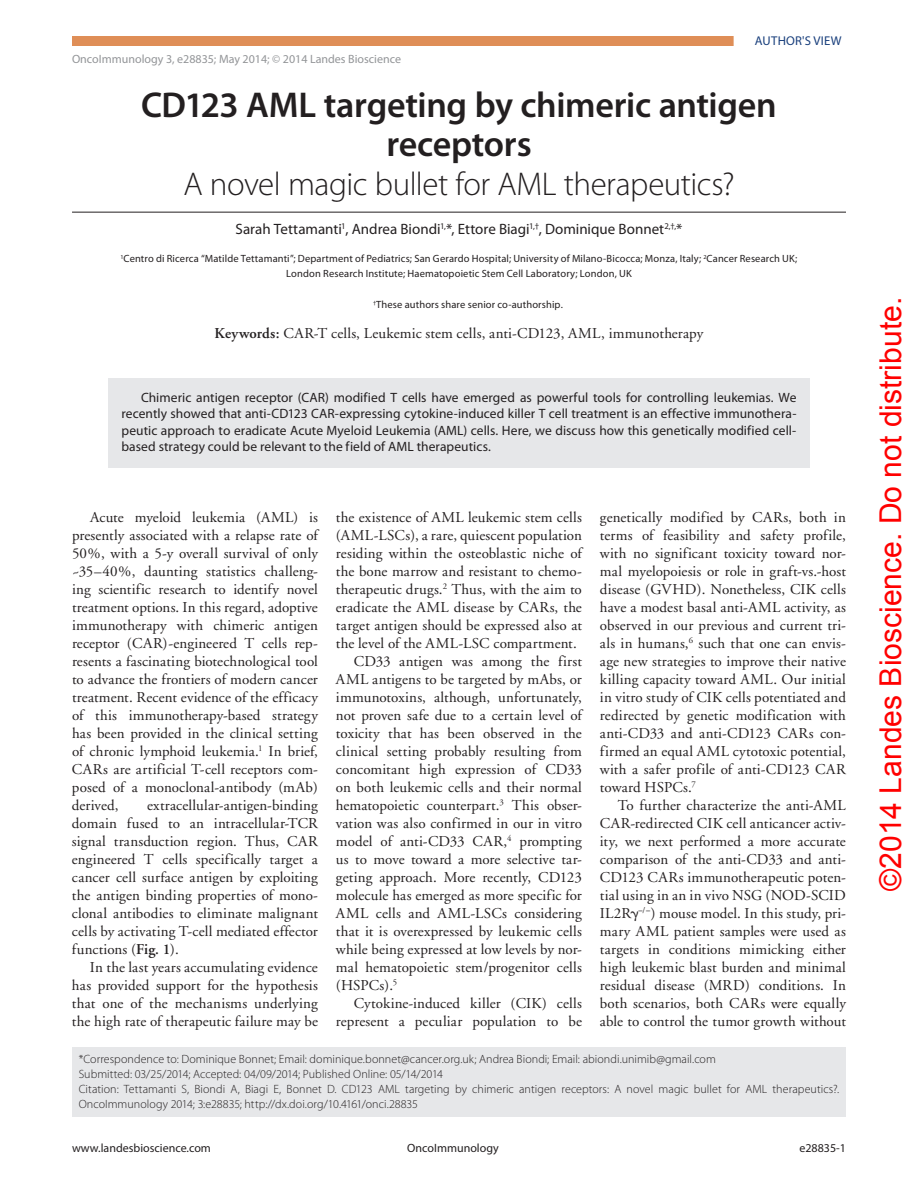
<style>
.page{position:relative;width:918px;height:1188px;background:#fff}
.page>*{position:absolute;margin:0;border:0;box-sizing:border-box;transform-origin:0 0}
.t1{font:600 36px/39px "Myriad Pro";letter-spacing:-.01em;color:#231f20;text-align:center}
.t2{font:300 33px "Myriad Pro";letter-spacing:-.015em;color:#231f20}
.t3{font:30.15px "Arial";color:#f00}
.t4{font:15px/18px "Adobe Garamond";letter-spacing:.01em;color:#231f20;text-align:justify}
.t5{font:15px "Myriad Pro";color:#231f20}
.t6{font:13.5px/16.5px "Myriad Pro";letter-spacing:.005em;color:#231f20;text-align:justify}
.t7{font:12.75px "Myriad Pro";letter-spacing:.02em;color:#193f7c}
.t8{font:300 12px/15px "Myriad Pro";letter-spacing:.005em;color:#231f20}
.t9{font:12px "Myriad Pro";color:#939598}
.t10{font:12px "Myriad Pro";color:#231f20}
.t11{font:10.5px/15px "Myriad Pro";letter-spacing:.01em;color:#231f20;text-align:center}
.s1{font-weight:600}
.s2{font-family:"Universal Std Greekw Math Pi"}
</style>
<div class="page">
<div style="left:72px;top:36px;width:774px;height:10px;background:#df8e57"></div>
<svg style="left:733px;top:36px;width:113px;height:10px"></svg>
<div style="left:72px;top:1048px;width:774px;height:69px;background:#e6e7e9"></div>
<hr style="left:72px;top:212px;width:774px;height:1px;background:#231f20">
<div style="left:108px;top:378px;width:702px;height:90px;background:#e6e7e9"></div>
<p class="t9" style="left:72px;top:52px;width:331px">OncoI mmunology 3, e28835; May 2014; © 2014 Landes Bioscience</p>
<p class="t7" style="left:755px;top:33px;width:88px">Author's View</p>
<h1 class="t1" style="left:141px;top:85px;width:637px">CD123 AML targeting by chimeric antigen receptors</h1>
<h2 class="t2" style="left:183px;top:164px;width:553px">A novel magic bullet for AML therapeutics?</h2>
<p class="t5" style="left:236px;top:219px;width:448px">Sarah Tettamanti<sup>1</sup>, Andrea Biondi<sup>1,</sup>*, Ettore Biagi<sup>1,†</sup>, Dominique Bonnet<sup>2,†,</sup>*</p>
<p class="t11" style="left:121px;top:251px;width:678px"><sup>1</sup>Centro di Ricerca “Matilde Tettamanti”; Department of Pediatrics; San Gerardo H ospital; University of Milano-Bicocca; Monza, Italy; <sup>2</sup>Cancer Research UK;<br>London Research Institute; Haematopoietic Stem Cell Laboratory; London, UK</p>
<p class="t11" style="left:373px;top:297px;width:191px"><sup>†</sup>These authors share senior co-authorship.</p>
<p class="t4" style="left:215px;top:325px;width:490px"><span class="s1">Keywords:</span> CAR-T cells, Leukemic stem cells, anti-CD123, AML, immunotherapy</p>
<p class="t6" style="left:121px;top:389px;width:676px;text-indent:20px">Chimeric antigen receptor (CAR) modified T cells have emerged as powerful tools for controlling leukemias. We recently showed that anti-CD123 CAR-expressing cytokine-induced killer T cell treatment is an effective immunothera&shy;peutic approach to eradicate Acute Myeloid Leukemia (AML) cells. Here, we discuss how this genetically modified cell&shy;based strategy could be relevant to the field of AML therapeutics.</p>
<p class="t4" style="left:72px;top:509px;width:247px;text-indent:18px">Acute myeloid leukemia (AML) is presently associated with a relapse rate of 50%, with a 5-y overall survival of only ~35–40%, daunting statistics challeng&shy;ing scientific research to identify novel treatment options. In this regard, adoptive immunotherapy with chimeric antigen receptor (CAR)-engineered T cells rep&shy;resents a fascinating biotechnological tool to advance the frontiers of modern cancer treatment. Recent evidence of the efficacy of this immunotherapy-based strategy has been provided in the clinical setting of chronic lymphoid leukemia.<sup>1</sup> In brief, CARs are artificial T-cell receptors com&shy;posed of a monoclonal-antibody (mAb) derived,</p>
<p class="t4" style="left:600px;top:509px;width:248px">genetically modified by CARs, both in terms of feasibility and safety profile, with no significant toxicity toward nor&shy;mal myelopoiesis or role in graft-vs.-host disease (GVHD). Nonetheless, CIK cells have a modest basal anti-AML activity, as observed in our previous and current tri&shy;als in humans,<sup>6</sup> such that one can envis&shy;age new strategies to improve their native killing capacity toward AML. Our initial in vitro study of CIK cells potentiated and redirected by genetic modification with anti-CD33 and anti-CD123 CARs con&shy;firmed an equal AML cytotoxic potential, with a safer profile of anti-CD123 CAR toward HSPCs.<sup>7</sup></p>
<p class="t4" style="left:600px;top:797px;width:247px;text-indent:18px">To further characterize the anti-AML CAR-redirected CIK cell anticancer activ&shy;ity, we next performed a more accurate comparison of the anti-CD33 and anti-CD123 CARs immunotherapeutic poten&shy;tial using in an in vivo NSG (NOD-SCID IL2R<span class="s2">γ</span>−<sup>/</sup>−) mouse model. In this study, pri&shy;mary AML patient samples were used as targets in conditions mimicking either high leukemic blast burden and minimal residual disease (MRD) conditions. In both scenarios, both CARs were equally able to control the tumor growth without</p>
<p class="t8" style="left:79px;top:1052px;width:762px">*Correspondence to: Dominique Bonnet; Email: dominique.bonnet@cancer.org.uk; Andrea Biondi; Email: abiondi.unimib@gmail.com<br>Submitted: 03/25/2014; Accepted: 04/09/2014; Published Online: 05/14/2014<br>Citation: Tettamanti S, Biondi A, Biagi E, Bonnet D. CD123 AML targeting by chimeric antigen receptors: A novel magic bullet for AML therapeutics?.<br>OncoImmunology 2014; 3:e28835; http://dx.doi.org/10.4161/onci.28835</p>
<p class="t4" style="left:336px;top:509px;width:247px">the existence of AML leukemic stem cells</p>
<p class="t4" style="left:336px;top:527px;width:247px">(AML-LSCs), a rare, quiescent population</p>
<p class="t4" style="left:336px;top:545px;width:247px">residing within the osteoblastic niche of</p>
<p class="t4" style="left:336px;top:563px;width:247px">the bone marrow and resistant to chemo-</p>
<p class="t4" style="left:336px;top:581px;width:247px">therapeutic drugs.<sup>2</sup> Thus, with the aim to</p>
<p class="t4" style="left:336px;top:599px;width:247px">eradicate the AML disease by CARs, the</p>
<p class="t4" style="left:336px;top:617px;width:248px">target antigen should be expressed also at</p>
<p class="t4" style="left:336px;top:635px;width:242px">the level of the AML-LSC compartment.</p>
<p class="t4" style="left:354px;top:653px;width:230px">CD33 antigen was among the first</p>
<p class="t4" style="left:336px;top:671px;width:247px">AML antigens to be targeted by mAbs, or</p>
<p class="t4" style="left:336px;top:689px;width:247px">immunotoxins, although, unfortunately,</p>
<p class="t4" style="left:336px;top:707px;width:247px">not proven safe due to a certain level of</p>
<p class="t4" style="left:336px;top:725px;width:247px">toxicity that has been observed in the</p>
<p class="t4" style="left:336px;top:743px;width:247px">clinical setting probably resulting from</p>
<p class="t4" style="left:336px;top:761px;width:247px">concomitant high expression of CD33</p>
<p class="t4" style="left:336px;top:779px;width:247px">on both leukemic cells and their normal</p>
<p class="t4" style="left:336px;top:797px;width:247px">hematopoietic counterpart.<sup>3</sup> This obser-</p>
<p class="t4" style="left:336px;top:815px;width:247px">vation was also confirmed in our in vitro</p>
<p class="t4" style="left:336px;top:833px;width:247px">model of anti-CD33 CAR,<sup>4</sup> prompting</p>
<p class="t4" style="left:336px;top:851px;width:247px">us to move toward a more selective tar-</p>
<p class="t4" style="left:336px;top:869px;width:247px">geting approach. More recently, CD123</p>
<p class="t4" style="left:336px;top:887px;width:247px">molecule has emerged as more specific for</p>
<p class="t4" style="left:336px;top:905px;width:247px">AML cells and AML-LSCs considering</p>
<p class="t4" style="left:336px;top:923px;width:247px">that it is overexpressed by leukemic cells</p>
<p class="t4" style="left:336px;top:941px;width:247px">while being expressed at low levels by nor-</p>
<p class="t4" style="left:336px;top:959px;width:247px">mal hematopoietic stem/progenitor cells</p>
<p class="t4" style="left:336px;top:977px;width:63px">(HSPCs).<sup>5</sup></p>
<p class="t4" style="left:354px;top:995px;width:229px">Cytokine-induced killer (CIK) cells</p>
<p class="t4" style="left:336px;top:1013px;width:248px">represent a peculiar population to be</p>
<p class="t4" style="left:72px;top:797px;width:248px;text-indent:75px">extracellular-antigen-binding domain fused to an intracellular-TCR signal transduction region. Thus, CAR engineered T cells specifically target a cancer cell surface antigen by exploiting the antigen binding properties of mono&shy;clonal antibodies to eliminate malignant cells by activating T-cell mediated effector functions (<span class="s1">Fig. 1</span>).</p>
<p class="t4" style="left:72px;top:959px;width:247px;text-indent:18px">In the last years accumulating evidence has provided support for the hypothesis that one of the mechanisms underlying the high rate of therapeutic failure may be</p>
<p class="t10" style="left:72px;top:1141px;width:243px">www.landesbioscience.com O</p>
<p class="t10" style="left:416px;top:1141px;width:85px">ncoI mmunology</p>
<p class="t10" style="left:799px;top:1141px;width:48px">e28835-1</p>
<h3 class="t3" style="left:871px;top:891px;width:595px;rotate:-90deg">©2014 Landes Bioscience. Do not distribute.</h3>
</div>
